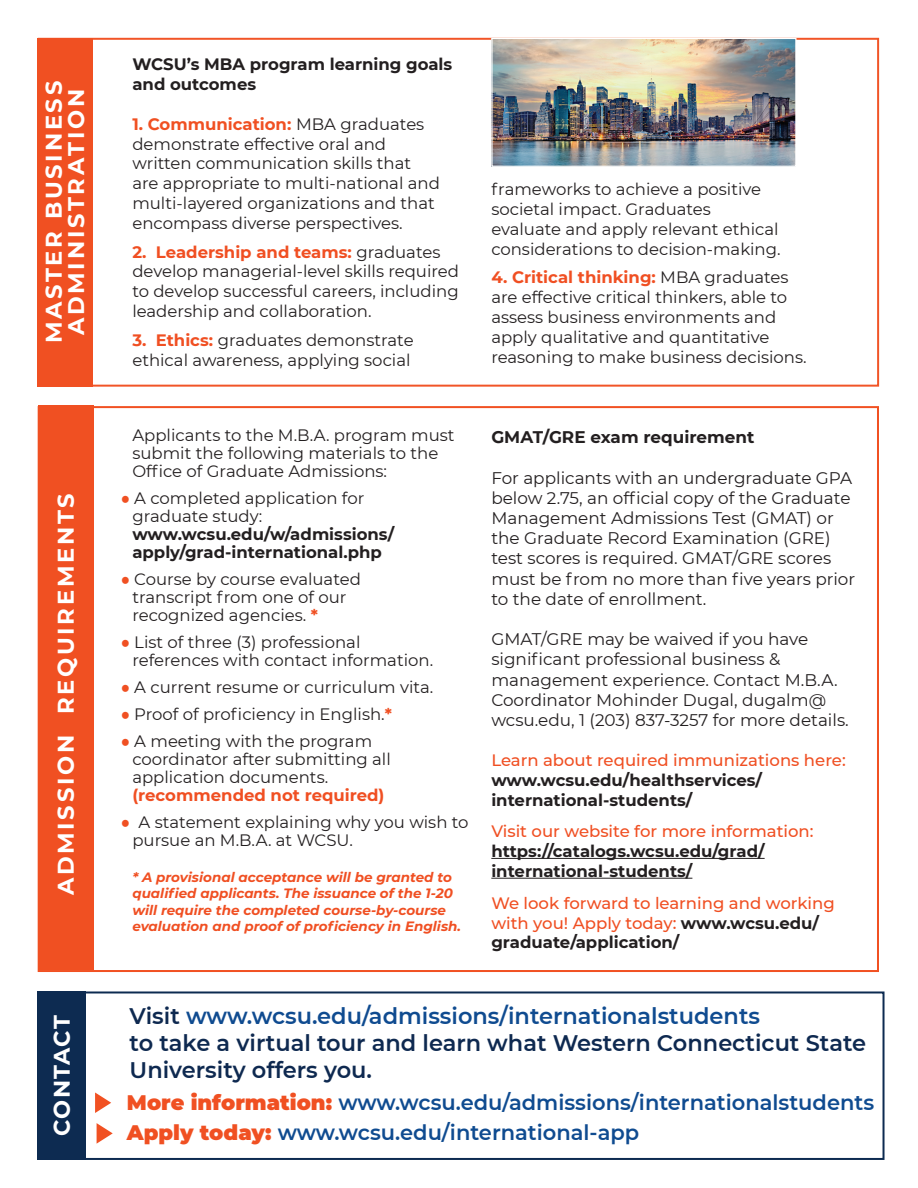
<style>
.page{position:relative;width:918px;height:1188px;background:#fff}
.page>*{position:absolute;margin:0;border:0;box-sizing:border-box;transform-origin:0 0}
.t1{font:45px "Montserrat";color:#f05022}
.t2{font:700 22.65px/22.5px "Montserrat";letter-spacing:.12em;color:#fff;text-align:center}
.t3{font:600 22.5px/27px "Montserrat";color:#0e2950}
.t4{font:700 22.5px "Montserrat";letter-spacing:.045em;color:#fff}
.t5{font:600 21px "Montserrat";color:#0f4b90}
.t6{font:16.8px/20.2px "Montserrat";color:#231f20}
.t7{font:700 16.8px "Montserrat";color:#231f20}
.t8{font:16.5px/19.8px "Montserrat";color:#231f20}
.t9{font:700 16.5px/19.8px "Montserrat";color:#231f20}
.t10{font:500 16.5px/19.8px "Montserrat";color:#f04f22}
.t11{font:700 16.5px "Montserrat";color:#f04f22}
.t12{font:italic 700 13.5px/16.2px "Montserrat";color:#f04f22}
.s1{font-weight:700;color:#f05022}
.s2{font-weight:700;color:#f04f22}
.s3{font-weight:700;color:#231f20}
.s4{color:#0f4b90}
.s5{font-weight:900;color:#f05022}
</style>
<div class="page">
<div style="left:38px;top:405px;width:55px;height:565px;background:#f05022"></div>
<img style="left:493px;top:40px;width:301px;height:125px">
<div style="left:491px;top:38px;width:305px;height:129px;border:1px solid #fff"></div>
<hr style="left:491px;top:858px;width:274px;height:1px;background:#231f20">
<hr style="left:491px;top:878px;width:201px;height:1px;background:#231f20">
<div style="left:38px;top:38px;width:55px;height:349px;background:#f05022"></div>
<div style="left:66px;top:991px;width:819px;height:169px;border:2px solid #0d2b51"></div>
<svg style="left:97px;top:1123px;width:16px;height:21px"></svg>
<svg style="left:95px;top:1092px;width:16px;height:21px"></svg>
<div style="left:38px;top:991px;width:48px;height:169px;background:#0d2b51"></div>
<h2 class="t2" style="left:41px;top:343px;width:264px;rotate:-90deg">MASTER BUSINESS<br>ADMINISTRATION</h2>
<h2 class="t2" style="left:53px;top:895px;width:404px;rotate:-90deg">ADMISSION REQUIREMENTS</h2>
<h3 class="t4" style="left:46px;top:1136px;width:122px;rotate:-90deg">CONTACT</h3>
<p class="t9" style="left:132px;top:54px;width:321px">WCSU’s MBA program learning goals and outcomes</p>
<p class="t8" style="left:132px;top:114px;width:309px"><span class="s1">1. Communication:</span> MBA graduates demonstrate effective oral and written communication skills that are appropriate to multi-national and multi-layered organizations and that encompass diverse perspectives.</p>
<p class="t8" style="left:132px;top:241px;width:328px"><span class="s2">2. Leadership and teams:</span> graduates develop managerial-level skills required to develop successful careers, including leadership and collaboration.</p>
<p class="t8" style="left:132px;top:329px;width:283px"><span class="s2">3. Ethics:</span> graduates demonstrate ethical awareness, applying social</p>
<p class="t8" style="left:491px;top:179px;width:291px">frameworks to achieve a positive societal impact. Graduates evaluate and apply relevant ethical considerations to decision-making.</p>
<p class="t8" style="left:491px;top:267px;width:317px"><span class="s2">4. Critical thinking:</span> MBA graduates are effective critical thinkers, able to assess business environments and apply qualitative and quantitative reasoning to make business decisions.</p>
<p class="t8" style="left:132px;top:426px;width:324px;line-height:18px">Applicants to the M.B.A. program must submit the following materials to the<br>Office of Graduate Admissions:</p>
<h1 class="t1" style="left:119px;top:465px;width:15px">•</h1>
<p class="t8" style="left:132px;top:489px;width:233px;line-height:18px">A completed application for graduate study:</p>
<p class="t9" style="left:132px;top:525px;width:263px;line-height:18px">www.wcsu.edu/w/admissions/ apply/grad-international.php</p>
<h1 class="t1" style="left:119px;top:546px;width:15px">•</h1>
<p class="t8" style="left:132px;top:570px;width:230px;line-height:18px">Course by course evaluated transcript from one of our recognized agencies. <span class="s2">*</span></p>
<h1 class="t1" style="left:119px;top:609px;width:15px">•</h1>
<p class="t8" style="left:132px;top:633px;width:302px;line-height:18px">List of three (3) professional references with contact information.</p>
<h1 class="t1" style="left:119px;top:654px;width:15px">•</h1>
<p class="t8" style="left:134px;top:677px;width:301px">A current resume or curriculum vita.</p>
<h1 class="t1" style="left:119px;top:681px;width:15px">•</h1>
<p class="t8" style="left:134px;top:704px;width:259px">Proof of proficiency in English.<span class="s2">*</span></p>
<h1 class="t1" style="left:119px;top:708px;width:15px">•</h1>
<p class="t8" style="left:132px;top:732px;width:260px;line-height:18px">A meeting with the program coordinator after submitting all application documents.</p>
<p class="t11" style="left:132px;top:784px;width:254px">(recommended not required)</p>
<h1 class="t1" style="left:119px;top:789px;width:15px">•</h1>
<p class="t8" style="left:132px;top:813px;width:338px;line-height:18px;text-indent:6px">A statement explaining why you wish to pursue an M.B.A. at WCSU.</p>
<p class="t12" style="left:132px;top:869px;width:330px">* A provisional acceptance will be granted to qualified applicants. The issuance of the 1-20 will require the completed course-by-course evaluation and proof of proficiency in English.</p>
<p class="t7" style="left:491px;top:425px;width:265px">GMAT/GRE exam requirement</p>
<p class="t6" style="left:491px;top:467px;width:365px">For applicants with an undergraduate GPA below 2.75, an official copy of the Graduate Management Admissions Test (GMAT) or the Graduate Record Examination (GRE) test scores is required. GMAT/GRE scores must be from no more than five years prior to the date of enrollment.</p>
<p class="t6" style="left:491px;top:628px;width:359px">GMAT/GRE may be waived if you have significant professional business &amp; management experience. Contact M.B.A.<br>Coordinator Mohinder Dugal, dugalm@ wcsu.edu, 1 (203) 837-3257 for more details.</p>
<p class="t10" style="left:491px;top:750px;width:356px">Learn about required immunizations here:</p>
<p class="t9" style="left:491px;top:769px;width:272px">www.wcsu.edu/healthservices/ international-students/</p>
<p class="t10" style="left:491px;top:821px;width:324px">Visit our website for more information:</p>
<p class="t9" style="left:491px;top:841px;width:275px">https://catalogs.wcsu.edu/grad/ international-students/</p>
<p class="t10" style="left:491px;top:892px;width:345px">We look forward to learning and working with you! Apply today: <span class="s3">www.wcsu.edu/ graduate/application/</span></p>
<h3 class="t3" style="left:130px;top:1002px;width:738px">Visit <span class="s4">www.wcsu.edu/admissions/internationalstudents<br></span>to take a virtual tour and learn what Western Connecticut State<br>University offers you.</h3>
<p class="t5" style="left:127px;top:1087px;width:749px"><span class="s5">More information:</span> www.wcsu.edu/admissions/internationalstudents</p>
<p class="t5" style="left:127px;top:1118px;width:514px"><span class="s5">Apply today:</span> www.wcsu.edu/international-app</p>
</div>
